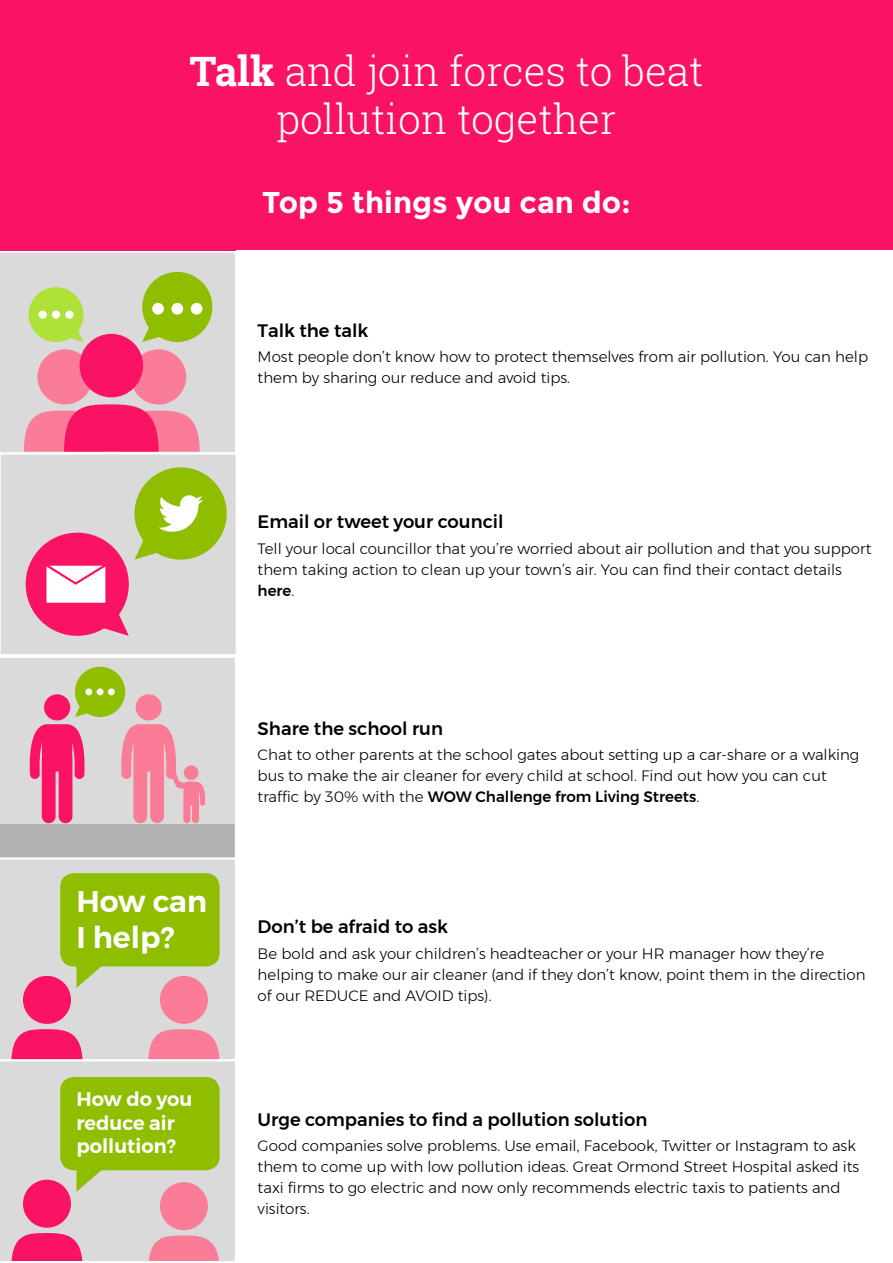
<style>
.page{position:relative;width:893px;height:1263px;background:#fff}
.page>*{position:absolute;margin:0;border:0;box-sizing:border-box;transform-origin:0 0}
.t1{font:300 40.5px/48.6px "Roboto Slab";color:#fff;text-align:center}
.t2{font:700 30px "Montserrat";color:#fff}
.t3{font:600 29.85px/35.8px "Montserrat";color:#fff}
.t4{font:600 19.5px/23.4px "Montserrat";color:#fff}
.t5{font:500 18px "Montserrat";color:#000}
.t6{font:300 15px/21px "Montserrat";color:#000}
.s1{font-weight:700}
.s2{font-weight:500}
</style>
<div class="page">
<div style="left:0;top:0;width:893px;height:251px;background:#fa1265"></div>
<svg style="left:0;top:252px;width:235px;height:201px;background:#dcaca6"></svg>
<div style="left:0;top:454px;width:236px;height:201px;background:#dadada"></div>
<div style="left:0;top:453px;width:237px;height:203px;border:2px solid #fff"></div>
<div style="left:134px;top:467px;width:93px;height:93px;background:#8fbe00;border-radius:50%"></div>
<svg style="left:134px;top:495px;width:69px;height:65px"></svg>
<div style="left:26px;top:533px;width:103px;height:103px;background:#fa1265;border-radius:50%"></div>
<svg style="left:89px;top:597px;width:40px;height:39px"></svg>
<div style="left:44px;top:563px;width:64px;height:42px;background:#fff;border:2px solid #fa1265"></div>
<svg style="left:44px;top:563px;width:64px;height:23px"></svg>
<svg style="left:0;top:658px;width:235px;height:200px;background:#d7b5b8"></svg>
<svg style="left:0;top:859px;width:235px;height:201px;background:#c7ba86"></svg>
<svg style="left:0;top:1061px;width:235px;height:200px;background:#c6bb87"></svg>
<h1 class="t1" style="left:189px;top:46px;width:516px"><span class="s1">Talk</span> and join forces to beat pollution together</h1>
<h2 class="t2" style="left:262px;top:185px;width:370px">Top 5 things you can do:</h2>
<p class="t5" style="left:258px;top:316px;width:112px">Talk the talk</p>
<p class="t6" style="left:258px;top:346px;width:612px">Most people don’t know how to protect themselves from air pollution. You can help them by sharing our reduce and avoid tips.</p>
<p class="t5" style="left:258px;top:508px;width:247px">Email or tweet your council</p>
<p class="t6" style="left:258px;top:537px;width:615px">Tell your local councillor that you’re worried about air pollution and that you support them taking action to clean up your town’s air. You can find their contact details <span class="s2">here</span>.</p>
<h3 class="t3" style="left:76px;top:884px;width:132px">How can<br>I help?</h3>
<h3 class="t4" style="left:76px;top:1088px;width:118px">How do you reduce air pollution?</h3>
<p class="t5" style="left:258px;top:714px;width:187px">Share the school run</p>
<p class="t6" style="left:258px;top:744px;width:603px">Chat to other parents at the school gates about setting up a car-share or a walking bus to make the air cleaner for every child at school. Find out how you can cut traffic by 30% with the <span class="s2">WOW Challenge from Living Streets</span>.</p>
<p class="t5" style="left:258px;top:913px;width:192px">Don’t be afraid to ask</p>
<p class="t6" style="left:258px;top:943px;width:609px">Be bold and ask your children’s headteacher or your HR manager how they’re helping to make our air cleaner (and if they don’t know, point them in the direction of our REDUCE and AVOID tips).</p>
<p class="t5" style="left:258px;top:1105px;width:391px">Urge companies to find a pollution solution</p>
<p class="t6" style="left:258px;top:1135px;width:603px">Good companies solve problems. Use email, Facebook, Twitter or Instagram to ask them to come up with low pollution ideas. Great Ormond Street Hospital asked its taxi firms to go electric and now only recommends electric taxis to patients and visitors.</p>
</div>
